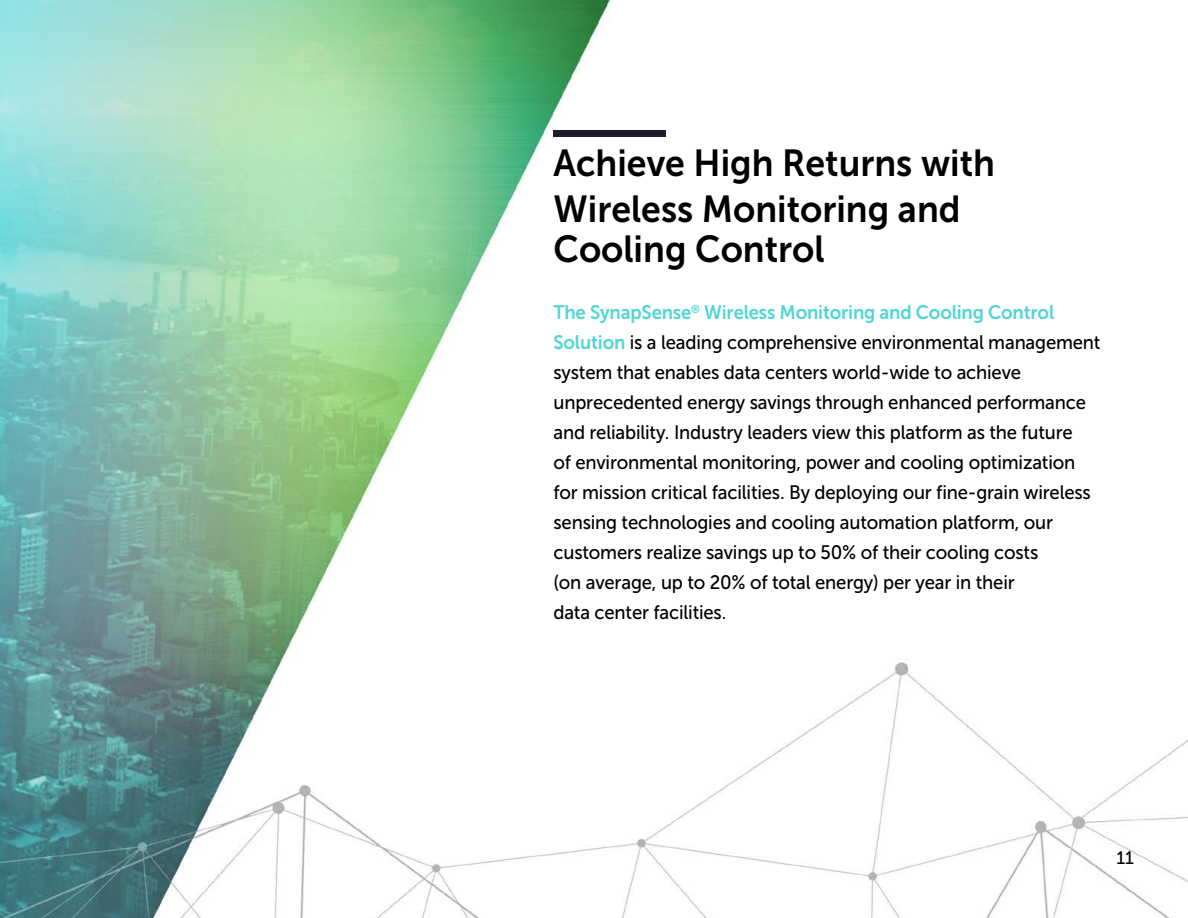
<style>
.page{position:relative;width:1188px;height:918px;background:#fff}
.page>*{position:absolute;margin:0;border:0;box-sizing:border-box;transform-origin:0 0}
.t1{font:37.5px/45.9px "Museo Sans 700";color:#000;scale:.95 1}
.t2{font:19.5px/30px "Museo Sans 500";letter-spacing:-.01em;color:#000;scale:.95 1}
.t3{font:19.5px "Museo Sans 700";letter-spacing:-.01em;color:#53d5d5;scale:.95 1}
.t4{font:18px "Museo Sans 500";color:#000}
.s1{font-family:"Museo Sans 700";color:#53d5d5}
</style>
<div class="page">
<img style="left:0;top:0;width:1188px;height:918px">
<div style="left:554px;top:131px;width:112px;height:6px;background:#201c2f"></div>
<h1 class="t1" style="left:554px;top:140px;width:466px">Achieve High Returns with<br>Wireless Monitoring and</h1>
<h1 class="t1" style="left:554px;top:226px;width:287px">Cooling Control</h1>
<p class="t3" style="left:554px;top:302px;width:529px">The SynapSense<sup>®</sup> Wireless Monitoring and Cooling Control</p>
<p class="t2" style="left:553px;top:328px;width:577px"><span class="s1">Solution</span> is a leading comprehensive environmental management system that enables data centers world-wide to achieve unprecedented energy savings through enhanced performance and reliability. Industry leaders view this platform as the future<br>of environmental monitoring, power and cooling optimization for mission critical facilities. By deploying our fine-grain wireless sensing technologies and cooling automation platform, our customers realize savings up to 50% of their cooling costs<br>(on average, up to 20% of total energy) per year in their<br>data center facilities.</p>
<p class="t4" style="left:1116px;top:848px;width:19px">11</p>
</div>
